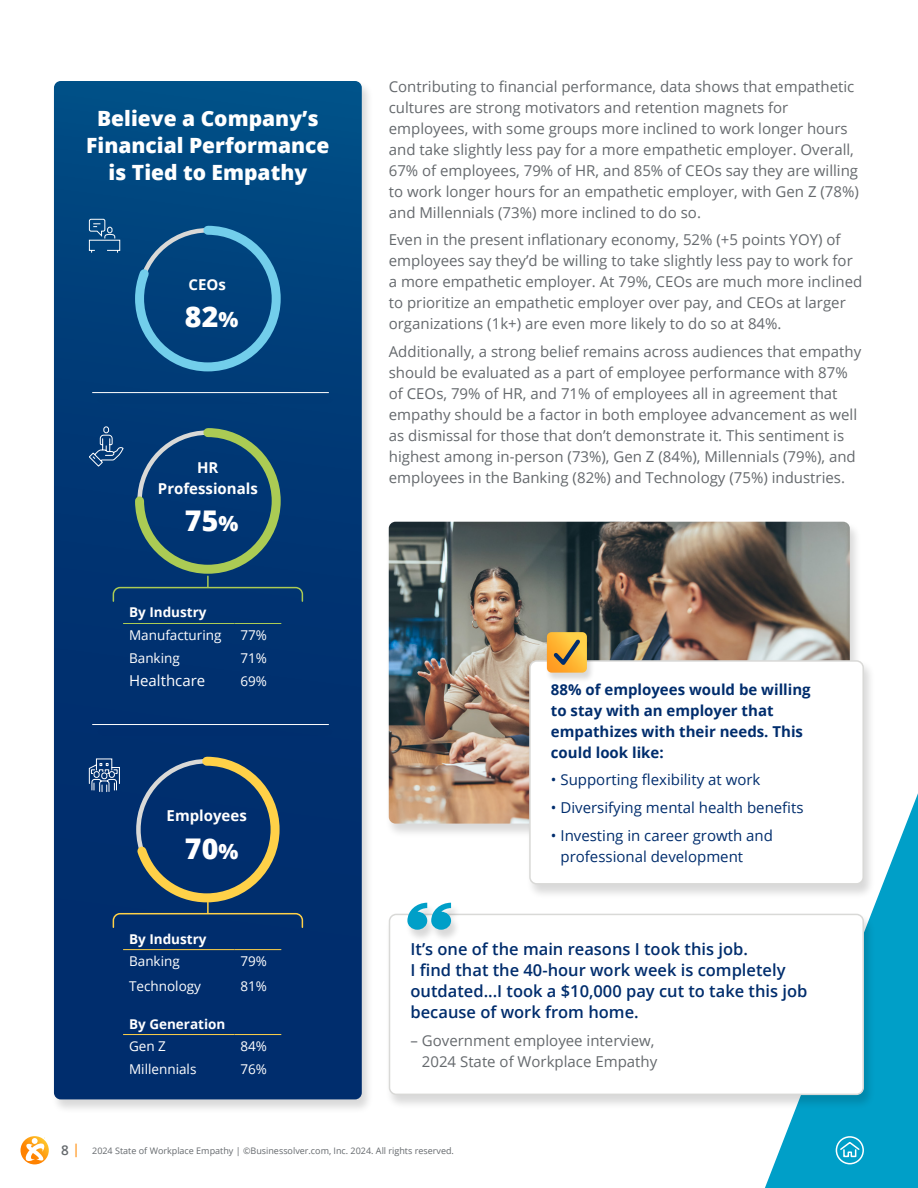
<style>
.page{position:relative;width:918px;height:1188px;background:#fff}
.page>*{position:absolute;margin:0;border:0;box-sizing:border-box;transform-origin:0 0}
.t1{font:800 28.5px "Open Sans";color:#fff}
.t2{font:800 21px/27px "Open Sans";color:#fff;text-align:center}
.t3{font:600 16.5px/21px "Open Sans";color:#002d6d}
.t4{font:15px/21px "Open Sans";color:#65696d}
.t5{font:15px/21px "Open Sans";color:#002d6d}
.t6{font:700 15px/21px "Open Sans";color:#002d6d}
.t7{font:700 15px/21px "Open Sans";color:#fff;text-align:center}
.t8{font:15px "Open Sans";color:#fff}
.t9{font:13.5px "Open Sans";color:#fff}
.t10{font:700 13.5px "Open Sans";color:#fff}
.t11{font:9px "Open Sans";color:#65696d}
.s1{font-size:21px}
.s2{font-weight:600;font-size:13.5px}
.s3{font-weight:600;font-size:13.5px;color:#ff9721}
</style>
<div class="page">
<svg style="left:765px;top:793px;width:153px;height:395px;fill:#009fc8"></svg>
<div style="left:51px;top:81px;width:323px;height:1033px;background:#000;opacity:.15"></div>
<svg style="left:54px;top:81px;width:308px;height:1018px;background:#003875"></svg>
<svg style="left:131px;top:221px;width:154px;height:155px;background:#12558b"></svg>
<div style="left:385px;top:913px;width:491px;height:197px;background:#000;opacity:.15"></div>
<div style="left:390px;top:914px;width:473px;height:180px;background:#fff;border-radius:7px"></div>
<div style="left:389px;top:914px;width:475px;height:181px;border:2px solid #d9d9d7;border-radius:7px"></div>
<div style="left:406px;top:903px;width:55px;height:39px;background:#000;opacity:.15"></div>
<svg style="left:407px;top:903px;width:44px;height:27px"></svg>
<hr style="left:123px;top:623px;width:111px;height:1px;background:#abcb54">
<hr style="left:234px;top:623px;width:47px;height:1px;background:#abcb54">
<hr style="left:123px;top:949px;width:111px;height:1px;background:#ffd148">
<hr style="left:234px;top:949px;width:47px;height:1px;background:#ffd148">
<hr style="left:123px;top:1034px;width:111px;height:1px;background:#ffd148">
<hr style="left:234px;top:1034px;width:47px;height:1px;background:#ffd148">
<div style="left:91px;top:392px;width:248px;height:16px;background:#000;opacity:.15"></div>
<hr style="left:92px;top:392px;width:237px;height:1px;background:#fff">
<div style="left:91px;top:724px;width:248px;height:16px;background:#002f6e"></div>
<hr style="left:92px;top:724px;width:237px;height:1px;background:#fff">
<svg style="left:88px;top:218px;width:33px;height:36px"></svg>
<svg style="left:88px;top:424px;width:216px;height:179px;background:#114472"></svg>
<svg style="left:89px;top:752px;width:215px;height:177px;background:#183e6d"></svg>
<div style="left:385px;top:521px;width:477px;height:317px;background:#000;opacity:.15"></div>
<img style="left:389px;top:522px;width:461px;height:302px">
<div style="left:526px;top:660px;width:350px;height:240px;background:#000;opacity:.15"></div>
<div style="left:530px;top:661px;width:333px;height:223px;background:#fff;border-radius:7px"></div>
<div style="left:529px;top:660px;width:335px;height:225px;border:2px solid #d9d9d7;border-radius:7px"></div>
<div style="left:545px;top:632px;width:50px;height:51px;background:#000;opacity:.15"></div>
<svg style="left:547px;top:632px;width:40px;height:41px;background:#e3aa3d"></svg>
<svg style="left:21px;top:1136px;width:28px;height:28px"></svg>
<div style="left:836px;top:1136px;width:28px;height:28px;border:2px solid #fff;border-radius:50%"></div>
<svg style="left:839px;top:1141px;width:22px;height:17px"></svg>
<h2 class="t2" style="left:86px;top:104px;width:245px">Believe a Company’s<br>Financial Performance is Tied to Empathy</h2>
<p class="t7" style="left:189px;top:274px;width:39px">CEOs</p>
<h1 class="t1" style="left:185px;top:295px;width:55px">82<span class="s1">%</span></h1>
<p class="t7" style="left:158px;top:457px;width:101px">HR<br>Professionals</p>
<h1 class="t1" style="left:185px;top:499px;width:55px">75<span class="s1">%</span></h1>
<p class="t10" style="left:129px;top:603px;width:79px">By Industry</p>
<p class="t9" style="left:129px;top:626px;width:94px">Manufacturing</p>
<p class="t9" style="left:240px;top:626px;width:28px">77%</p>
<p class="t9" style="left:129px;top:649px;width:52px">Banking</p>
<p class="t9" style="left:240px;top:649px;width:28px">71%</p>
<p class="t8" style="left:129px;top:670px;width:78px">Healthcare</p>
<p class="t9" style="left:240px;top:671px;width:28px">69%</p>
<p class="t7" style="left:167px;top:805px;width:82px">Employees</p>
<h1 class="t1" style="left:185px;top:827px;width:55px">70<span class="s1">%</span></h1>
<p class="t10" style="left:129px;top:929px;width:79px">By Industry</p>
<p class="t9" style="left:129px;top:952px;width:52px">Banking</p>
<p class="t9" style="left:240px;top:952px;width:28px">79%</p>
<p class="t9" style="left:129px;top:977px;width:73px">Technology</p>
<p class="t9" style="left:240px;top:977px;width:28px">81%</p>
<p class="t10" style="left:129px;top:1014px;width:98px">By Generation</p>
<p class="t9" style="left:129px;top:1037px;width:38px">Gen Z</p>
<p class="t9" style="left:240px;top:1037px;width:28px">84%</p>
<p class="t9" style="left:129px;top:1060px;width:69px">Millennials</p>
<p class="t9" style="left:240px;top:1060px;width:28px">76%</p>
<p class="t4" style="left:389px;top:75px;width:472px">Contributing to financial performance, data shows that empathetic cultures are strong motivators and retention magnets for employees, with some groups more inclined to work longer hours and take slightly less pay for a more empathetic employer. Overall, 67% of employees, 79% of HR, and 85% of CEOs say they are willing to work longer hours for an empathetic employer, with Gen Z (78%) and Millennials (73%) more inclined to do so.</p>
<p class="t4" style="left:389px;top:229px;width:475px">Even in the present inflationary economy, 52% (+5 points YOY) of employees say they’d be willing to take slightly less pay to work for a more empathetic employer. At 79%, CEOs are much more inclined to prioritize an empathetic employer over pay, and CEOs at larger organizations (1k+) are even more likely to do so at 84%.</p>
<p class="t4" style="left:389px;top:341px;width:474px">Additionally, a strong belief remains across audiences that empathy should be evaluated as a part of employee performance with 87% of CEOs, 79% of HR, and 71% of employees all in agreement that empathy should be a factor in both employee advancement as well as dismissal for those that don’t demonstrate it. This sentiment is highest among in-person (73%), Gen Z (84%), Millennials (79%), and employees in the Banking (82%) and Technology (75%) industries.</p>
<p class="t6" style="left:551px;top:678px;width:261px">88% of employees would be willing to stay with an employer that empathizes with their needs. This could look like:</p>
<p class="t5" style="left:551px;top:769px;width:211px">• Supporting flexibility at work</p>
<p class="t5" style="left:551px;top:797px;width:254px">• Diversifying mental health benefits</p>
<p class="t5" style="left:560px;top:824px;width:214px;text-indent:-10px">• Investing in career growth and professional development</p>
<p class="t3" style="left:411px;top:938px;width:398px">It’s one of the main reasons I took this job.<br>I find that the 40-hour work week is completely outdated...I took a $10,000 pay cut to take this job because of work from home.</p>
<p class="t4" style="left:411px;top:1029px;width:248px;text-align:right">– Government employee interview,<br>2024 State of Workplace Empathy</p>
<p class="t11" style="left:61px;top:1144px;width:394px"><span class="s2">8</span> <span class="s3">|</span> 2024 State of Workplace Empathy | ©Businessolver.com, Inc. 2024. All rights reserved.</p>
</div>
